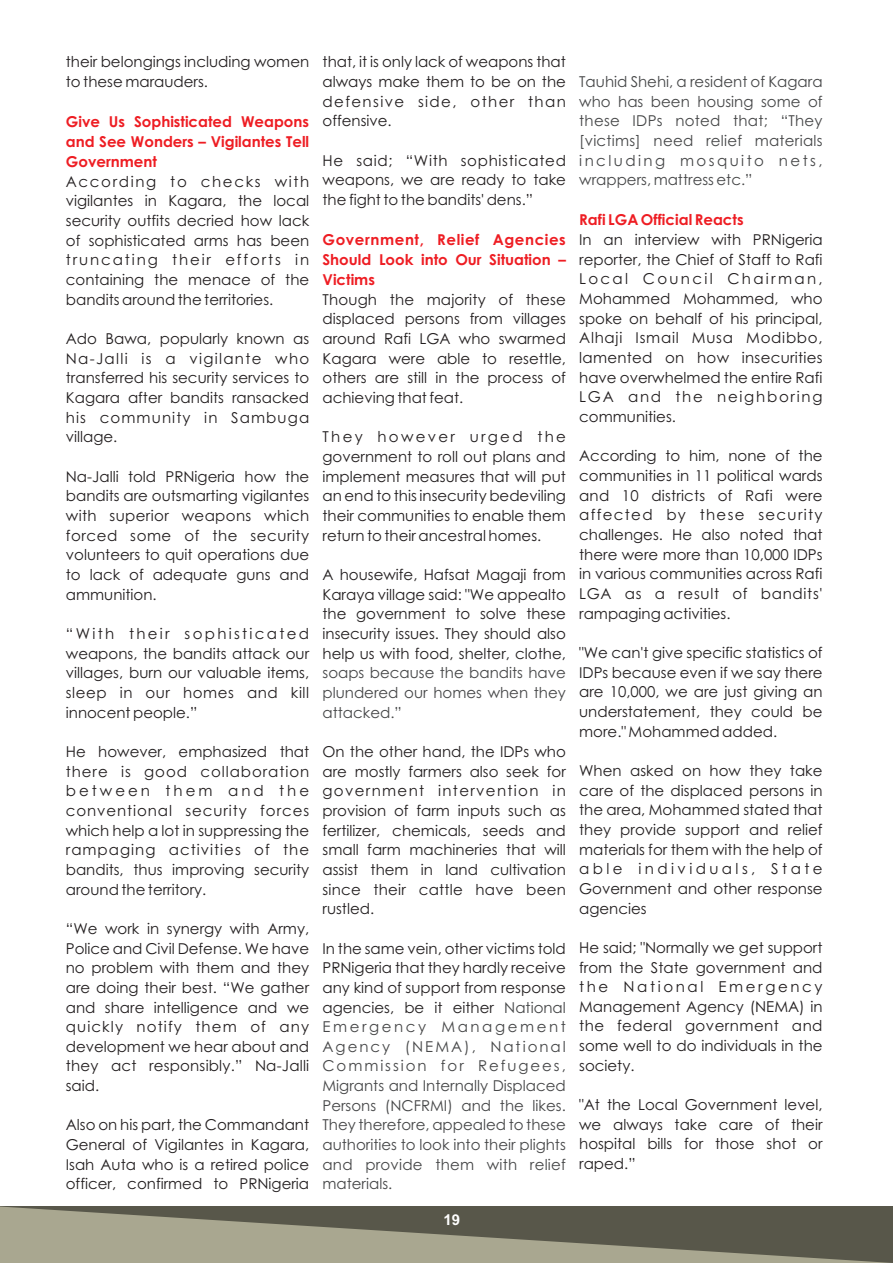
<style>
.page{position:relative;width:893px;height:1263px;background:#fff}
.page>*{position:absolute;margin:0;border:0;box-sizing:border-box;transform-origin:0 0}
.t1{font:15px/19.6px "Century Gothic";color:#231f20;text-align:justify}
.t2{font:15px/19.6px "Century Gothic";color:#464748;text-align:justify}
.t3{font:700 15px/20px "Century Gothic";color:#ee1d23;text-align:justify}
.t4{font:700 15px "Arial";color:#fff}
</style>
<div class="page">
<svg style="left:0;top:1206px;width:893px;height:57px"></svg>
<p class="t1" style="left:66px;top:54px;width:245px">their belongings including women to these marauders.</p>
<p class="t3" style="left:66px;top:113px;width:245px">Give Us Sophisticated Weapons and See Wonders – Vigilantes Tell Government</p>
<p class="t1" style="left:66px;top:173px;width:245px">According to checks with vigilantes in Kagara, the local security outfits decried how lack of sophisticated arms has been truncating their efforts in containing the menace of the bandits around the territories.</p>
<p class="t1" style="left:66px;top:330px;width:245px">Ado Bawa, popularly known as Na-Jalli is a vigilante who transferred his security services to Kagara after bandits ransacked his community in Sambuga village.</p>
<p class="t1" style="left:66px;top:468px;width:245px">Na-Jalli told PRNigeria how the bandits are outsmarting vigilantes with superior weapons which forced some of the security volunteers to quit operations due to lack of adequate guns and ammunition.</p>
<p class="t1" style="left:66px;top:625px;width:245px">“With their sophisticated weapons, the bandits attack our villages, burn our valuable items, sleep in our homes and kill innocent people.”</p>
<p class="t1" style="left:66px;top:743px;width:245px">He however, emphasized that there is good collaboration between them and the conventional security forces which help a lot in suppressing the rampaging activities of the bandits, thus improving security around the territory.</p>
<p class="t1" style="left:66px;top:920px;width:245px">“We work in synergy with Army, Police and Civil Defense. We have no problem with them and they are doing their best. “We gather and share intelligence and we quickly notify them of any development we hear about and they act responsibly.” Na-Jalli said.</p>
<p class="t1" style="left:66px;top:1116px;width:245px">Also on his part, the Commandant General of Vigilantes in Kagara, Isah Auta who is a retired police officer, confirmed to PRNigeria</p>
<p class="t1" style="left:323px;top:54px;width:245px">that, it is only lack of weapons that always make them to be on the defensive side, other than offensive.</p>
<p class="t1" style="left:323px;top:152px;width:245px">He said; “With sophisticated weapons, we are ready to take the fight to the bandits' dens.”</p>
<p class="t3" style="left:322px;top:231px;width:245px">Government, Relief Agencies Should Look into Our Situation – Victims</p>
<p class="t1" style="left:323px;top:291px;width:245px">Though the majority of these displaced persons from villages around Rafi LGA who swarmed Kagara were able to resettle, others are still in the process of achieving that feat.</p>
<p class="t1" style="left:323px;top:428px;width:245px">They however urged the government to roll out plans and implement measures that will put an end to this insecurity bedeviling their communities to enable them return to their ancestral homes.</p>
<p class="t1" style="left:323px;top:566px;width:245px">A housewife, Hafsat Magaji from Karaya village said: "We appealto the government to solve these insecurity issues. They should also help us with food, shelter, clothe,</p>
<p class="t2" style="left:322px;top:664px;width:245px">soaps because the bandits have plundered our homes when they attacked.”</p>
<p class="t1" style="left:322px;top:743px;width:245px">On the other hand, the IDPs who are mostly farmers also seek for government intervention in provision of farm inputs such as fertilizer, chemicals, seeds and small farm machineries that will assist them in land cultivation since their cattle have been rustled.</p>
<p class="t1" style="left:322px;top:940px;width:245px">In the same vein, other victims told PRNigeria that they hardly receive any kind of support from response agencies, be it either</p>
<p class="t2" style="left:322px;top:998px;width:245px;text-indent:182px">National Emergency Management Agency (NEMA), National Commission for Refugees, Migrants and Internally Displaced Persons (NCFRMI) and the likes.<br>They therefore, appealed to these authorities to look into their plights and provide them with relief materials.</p>
<p class="t4" style="left:444px;top:1214px;width:18px">19</p>
<p class="t2" style="left:579px;top:73px;width:245px">Tauhid Shehi, a resident of Kagara who has been housing some of these IDPs noted that; “They [victims] need relief materials including mosquito nets, wrappers, mattress etc.”</p>
<p class="t3" style="left:579px;top:211px;width:166px">Rafi LGA Official Reacts</p>
<p class="t1" style="left:579px;top:231px;width:245px">In an interview with PRNigeria reporter, the Chief of Staff to Rafi Local Council Chairman, Mohammed Mohammed, who spoke on behalf of his principal, Alhaji Ismail Musa Modibbo, lamented on how insecurities have overwhelmed the entire Rafi LGA and the neighboring communities.</p>
<p class="t1" style="left:579px;top:447px;width:245px">According to him, none of the communities in 11 political wards and 10 districts of Rafi were affected by these security challenges. He also noted that there were more than 10,000 IDPs in various communities across Rafi LGA as a result of bandits' rampaging activities.</p>
<p class="t1" style="left:579px;top:644px;width:245px">"We can't give specific statistics of IDPs because even if we say there are 10,000, we are just giving an understatement, they could be more." Mohammed added.</p>
<p class="t1" style="left:579px;top:762px;width:245px">When asked on how they take care of the displaced persons in the area, Mohammed stated that they provide support and relief materials for them with the help of able individuals, State Government and other response agencies</p>
<p class="t1" style="left:579px;top:939px;width:245px">He said; "Normally we get support from the State government and the National Emergency Management Agency (NEMA) in the federal government and some well to do individuals in the society.</p>
<p class="t1" style="left:579px;top:1096px;width:245px">"At the Local Government level, we always take care of their hospital bills for those shot or raped.”</p>
</div>
